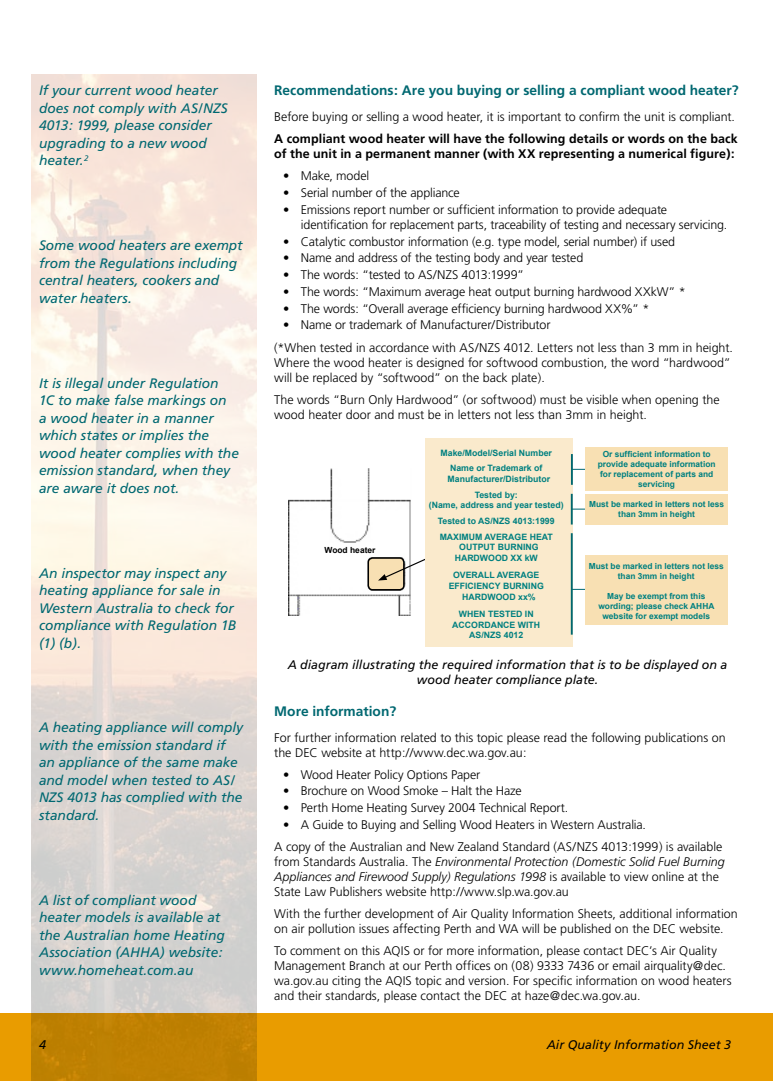
<style>
.page{position:relative;width:773px;height:1081px;background:#fff}
.page>*{position:absolute;margin:0;border:0;box-sizing:border-box;transform-origin:0 0}
.t1{font:italic 13.75px/17.5px "Frutiger";color:#006871}
.t2{font:700 13.75px "Frutiger";color:#006871}
.t3{font:300 12.5px/15px "Frutiger";letter-spacing:-.005em;color:#000}
.t4{font:700 12.5px/15px "Frutiger";letter-spacing:.005em;color:#000}
.t5{font:italic 12.5px/15px "Frutiger";color:#000;text-align:center}
.t6{font:700 8.75px/15.9px "Arial";color:#008080;text-align:center}
.t7{font:700 8.5px "Arial";color:#000}
.t8{font:700 8.38px/10px "Arial";color:#008080;text-align:center}
.s1{font-style:italic}
</style>
<div class="page">
<div style="left:0;top:1013px;width:758px;height:68px;background:#e99c00"></div>
<img style="left:32px;top:74px;width:224px;height:1007px">
<div style="left:758px;top:1013px;width:14px;height:68px;background:#e99c00"></div>
<img style="left:288px;top:469px;width:123px;height:147px">
<div style="left:368px;top:558px;width:36px;height:32px;background:#f8e0b3;border-radius:4px"></div>
<div style="left:367px;top:557px;width:37px;height:33px;border:2px solid #000;border-radius:4px"></div>
<svg style="left:378px;top:554px;width:47px;height:26px"></svg>
<div style="left:425px;top:439px;width:147px;height:208px;background:#faeacc"></div>
<hr style="left:571px;top:454px;width:1px;height:31px;background:#006871">
<hr style="left:570px;top:494px;width:2px;height:30px;background:#006871">
<hr style="left:570px;top:533px;width:2px;height:101px;background:#006871">
<svg style="left:572px;top:469px;width:13px;height:1px"></svg>
<svg style="left:572px;top:509px;width:13px;height:1px"></svg>
<svg style="left:572px;top:589px;width:13px;height:1px"></svg>
<div style="left:585px;top:555px;width:142px;height:70px;background:#f8e0b3"></div>
<div style="left:585px;top:494px;width:142px;height:30px;background:#f8e0b3"></div>
<div style="left:585px;top:447px;width:142px;height:44px;background:#f8e0b3"></div>
<p class="t1" style="left:39px;top:82px;width:190px">If your current wood heater does not comply with AS/NZS<br>4013: 1999, please consider upgrading to a new wood heater.<sup>2</sup></p>
<p class="t1" style="left:39px;top:237px;width:205px">Some wood heaters are exempt from the Regulations including central heaters, cookers and water heaters.</p>
<p class="t1" style="left:39px;top:374px;width:201px">It is illegal under Regulation<br>1C to make false markings on<br>a wood heater in a manner which states or implies the wood heater complies with the emission standard, when they are aware it does not.</p>
<p class="t1" style="left:39px;top:564px;width:199px">An inspector may inspect any heating appliance for sale in<br>Western Australia to check for compliance with Regulation 1B (1) (b).</p>
<p class="t1" style="left:39px;top:719px;width:205px">A heating appliance will comply with the emission standard if an appliance of the same make and model when tested to AS/<br>NZS 4013 has complied with the standard.</p>
<p class="t1" style="left:39px;top:891px;width:187px">A list of compliant wood heater models is available at the Australian home Heating<br>Association (AHHA) website: www.homeheat.com.au</p>
<p class="t2" style="left:274px;top:83px;width:466px">Recommendations: Are you buying or selling a compliant wood heater?</p>
<p class="t3" style="left:274px;top:109px;width:462px">Before buying or selling a wood heater, it is important to confirm the unit is compliant.</p>
<p class="t4" style="left:274px;top:131px;width:465px">A compliant wood heater will have the following details or words on the back of the unit in a permanent manner (with XX representing a numerical figure):</p>
<p class="t3" style="left:283px;top:169px;width:88px">• Make, model</p>
<p class="t3" style="left:283px;top:185px;width:178px">• Serial number of the appliance</p>
<p class="t3" style="left:301px;top:202px;width:428px;text-indent:-18px">• Emissions report number or sufficient information to provide adequate identification for replacement parts, traceability of testing and necessary servicing.</p>
<p class="t3" style="left:283px;top:234px;width:393px">• Catalytic combustor information (e.g. type model, serial number) if used</p>
<p class="t3" style="left:283px;top:251px;width:302px">• Name and address of the testing body and year tested</p>
<p class="t3" style="left:283px;top:267px;width:242px">• The words: “tested to AS/NZS 4013:1999”</p>
<p class="t3" style="left:283px;top:284px;width:404px">• The words: “Maximum average heat output burning hardwood XXkW” *</p>
<p class="t3" style="left:283px;top:301px;width:367px">• The words: “Overall average efficiency burning hardwood XX%” *</p>
<p class="t3" style="left:274px;top:314px;width:460px;line-height:22.1px;text-indent:9px">• Name or trademark of Manufacturer/Distributor<br>(*When tested in accordance with AS/NZS 4012. Letters not less than 3 mm in height.</p>
<p class="t3" style="left:274px;top:355px;width:458px">Where the wood heater is designed for softwood combustion, the word “hardwood” will be replaced by “softwood” on the back plate).</p>
<p class="t3" style="left:274px;top:392px;width:447px">The words “Burn Only Hardwood” (or softwood) must be visible when opening the wood heater door and must be in letters not less than 3mm in height.</p>
<p class="t7" style="left:324px;top:544px;width:52px">Wood heater</p>
<p class="t6" style="left:440px;top:445px;width:113px">Make/Model/Serial Number<br>Name or Trademark of</p>
<p class="t6" style="left:474px;top:471px;width:77px;text-align:left;text-indent:-27px">Manufacturer/Distributor<br>Tested by:</p>
<p class="t6" style="left:429px;top:497px;width:136px">(Name, address and year tested)<br>Tested to AS/NZS 4013:1999<br>MAXIMUM AVERAGE HEAT</p>
<p class="t6" style="left:454px;top:542px;width:85px;line-height:10.5px">OUTPUT BURNING<br>HARDWOOD XX kW</p>
<p class="t6" style="left:453px;top:568px;width:88px">OVERALL AVERAGE</p>
<p class="t6" style="left:448px;top:578px;width:97px">EFFICIENCY BURNING</p>
<p class="t6" style="left:462px;top:589px;width:75px">HARDWOOD xx%</p>
<p class="t6" style="left:452px;top:609px;width:89px;line-height:10.5px">WHEN TESTED IN<br>ACCORDANCE WITH<br>AS/NZS 4012</p>
<p class="t8" style="left:597px;top:449px;width:119px">Or sufficient information to provide adequate information for replacement of parts and servicing</p>
<p class="t8" style="left:589px;top:499px;width:136px">Must be marked in letters not less than 3mm in height</p>
<p class="t8" style="left:588px;top:561px;width:136px">Must be marked in letters not less than 3mm in height</p>
<p class="t8" style="left:598px;top:591px;width:118px">May be exempt from this wording; please check AHHA website for exempt models</p>
<p class="t5" style="left:288px;top:657px;width:441px">A diagram illustrating the required information that is to be displayed on a wood heater compliance plate.</p>
<p class="t2" style="left:274px;top:703px;width:124px">More information?</p>
<p class="t3" style="left:274px;top:730px;width:453px">For further information related to this topic please read the following publications on the DEC website at http://www.dec.wa.gov.au:</p>
<p class="t3" style="left:283px;top:767px;width:199px">• Wood Heater Policy Options Paper</p>
<p class="t3" style="left:283px;top:784px;width:240px">• Brochure on Wood Smoke – Halt the Haze</p>
<p class="t3" style="left:283px;top:800px;width:287px">• Perth Home Heating Survey 2004 Technical Report.</p>
<p class="t3" style="left:274px;top:814px;width:449px;line-height:22.1px;text-indent:9px">• A Guide to Buying and Selling Wood Heaters in Western Australia.<br>A copy of the Australian and New Zealand Standard (AS/NZS 4013:1999) is available</p>
<p class="t3" style="left:274px;top:854px;width:452px">from Standards Australia. The <span class="s1">Environmental Protection (Domestic Solid Fuel Burning<br>Appliances and Firewood Supply) Regulations 1998</span> is available to view online at the<br>State Law Publishers website http://www.slp.wa.gov.au</p>
<p class="t3" style="left:274px;top:906px;width:465px">With the further development of Air Quality Information Sheets, additional information on air pollution issues affecting Perth and WA will be published on the DEC website.</p>
<p class="t3" style="left:274px;top:943px;width:459px">To comment on this AQIS or for more information, please contact DEC’s Air Quality Management Branch at our Perth offices on (08) 9333 7436 or email airquality@dec. wa.gov.au citing the AQIS topic and version. For specific information on wood heaters and their standards, please contact the DEC at haze@dec.wa.gov.au.</p>
<p class="t5" style="left:39px;top:1037px;width:8px">4</p>
<p class="t5" style="left:546px;top:1037px;width:186px">Air Quality Information Sheet 3</p>
</div>
